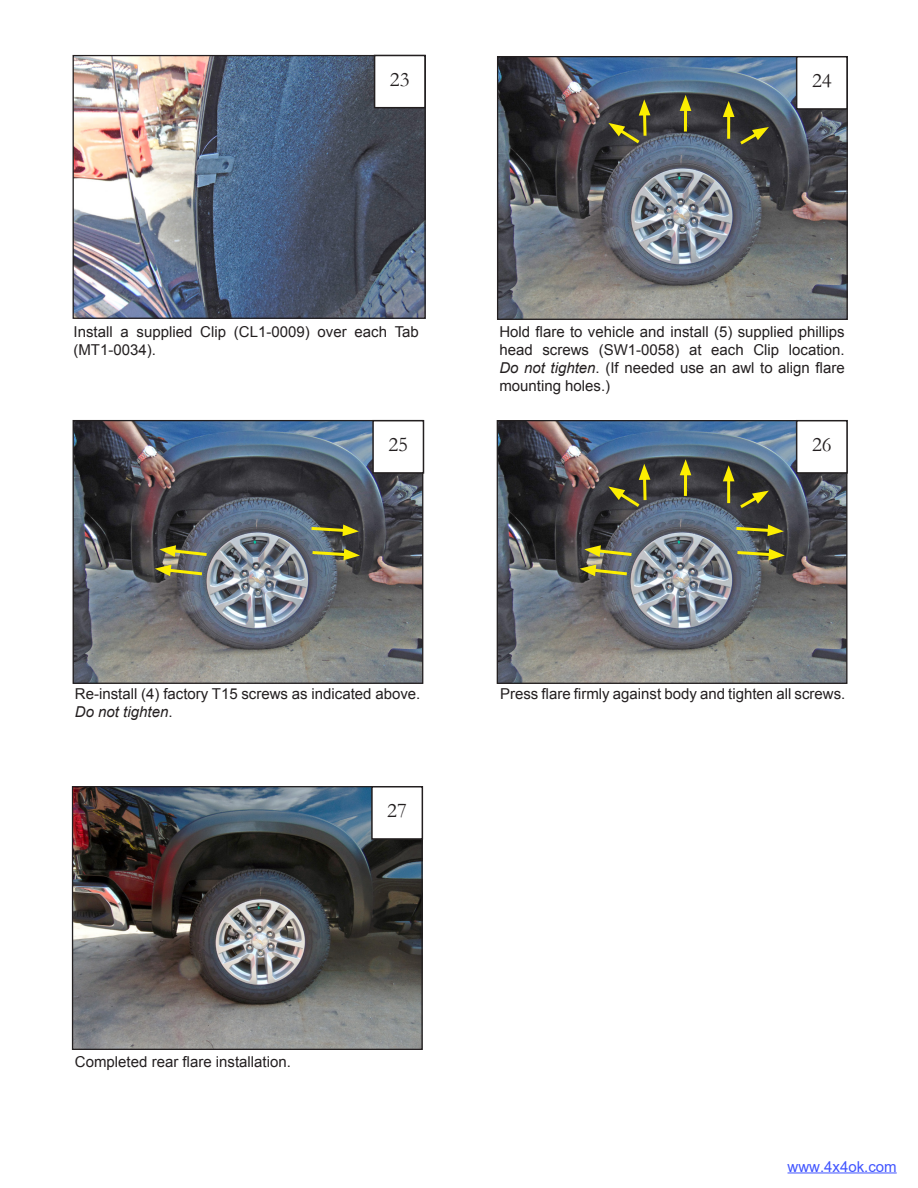
<style>
.page{position:relative;width:918px;height:1188px;background:#fff}
.page>*{position:absolute;margin:0;border:0;box-sizing:border-box;transform-origin:0 0}
.t1{font:21px "Garamond";color:#231f20}
.t2{font:15px/18px "Arial";color:#231f20}
.t3{font:15px "Arial";color:#4054ff}
.s1{font-style:italic}
</style>
<div class="page">
<img style="left:75px;top:57px;width:349px;height:260px">
<div style="left:73px;top:55px;width:353px;height:264px;border:1px solid #231f20"></div>
<img style="left:499px;top:422px;width:347px;height:260px">
<div style="left:497px;top:420px;width:351px;height:264px;border:1px solid #231f20"></div>
<img style="left:74px;top:788px;width:347px;height:260px">
<div style="left:72px;top:786px;width:351px;height:264px;border:1px solid #231f20"></div>
<img style="left:499px;top:58px;width:347px;height:260px">
<div style="left:497px;top:56px;width:351px;height:264px;border:1px solid #231f20"></div>
<img style="left:75px;top:422px;width:346px;height:260px">
<div style="left:73px;top:420px;width:350px;height:264px;border:1px solid #231f20"></div>
<svg style="left:608px;top:99px;width:42px;height:47px;background:#565433"></svg>
<svg style="left:608px;top:464px;width:42px;height:46px;background:#575433"></svg>
<hr style="left:684px;top:105px;width:3px;height:27px;background:#fcee01">
<svg style="left:680px;top:95px;width:11px;height:16px"></svg>
<hr style="left:684px;top:470px;width:3px;height:26px;background:#fcee01">
<svg style="left:680px;top:459px;width:11px;height:16px"></svg>
<hr style="left:727px;top:111px;width:3px;height:28px;background:#fcee01">
<svg style="left:723px;top:101px;width:12px;height:16px"></svg>
<hr style="left:727px;top:476px;width:3px;height:27px;background:#fcee01">
<svg style="left:723px;top:465px;width:12px;height:16px"></svg>
<svg style="left:308px;top:525px;width:51px;height:11px"></svg>
<svg style="left:733px;top:525px;width:51px;height:11px"></svg>
<svg style="left:309px;top:549px;width:51px;height:11px"></svg>
<svg style="left:734px;top:549px;width:51px;height:11px"></svg>
<svg style="left:159px;top:545px;width:51px;height:13px"></svg>
<svg style="left:584px;top:545px;width:51px;height:13px"></svg>
<svg style="left:155px;top:565px;width:50px;height:12px"></svg>
<svg style="left:580px;top:565px;width:50px;height:12px"></svg>
<svg style="left:737px;top:127px;width:32px;height:20px"></svg>
<svg style="left:737px;top:491px;width:32px;height:20px"></svg>
<div style="left:372px;top:787px;width:50px;height:52px;background:#fff"></div>
<div style="left:371px;top:786px;width:52px;height:54px;border:2px solid #231f20"></div>
<div style="left:375px;top:55px;width:50px;height:53px;background:#fff"></div>
<div style="left:374px;top:55px;width:52px;height:53px;border:2px solid #231f20"></div>
<div style="left:373px;top:421px;width:50px;height:52px;background:#fff"></div>
<div style="left:372px;top:420px;width:52px;height:54px;border:2px solid #231f20"></div>
<div style="left:797px;top:57px;width:50px;height:52px;background:#fff"></div>
<div style="left:796px;top:56px;width:52px;height:54px;border:2px solid #231f20"></div>
<div style="left:797px;top:421px;width:50px;height:52px;background:#fff"></div>
<div style="left:796px;top:420px;width:52px;height:54px;border:2px solid #231f20"></div>
<hr style="left:788px;top:1173px;width:109px;height:1px;background:#4054ff">
<p class="t1" style="left:390px;top:67px;width:21px">23</p>
<p class="t1" style="left:812px;top:68px;width:21px">24</p>
<p class="t2" style="left:74px;top:323px;width:347px">Install a supplied Clip (CL1-0009) over each Tab (MT1-0034).</p>
<p class="t2" style="left:499px;top:323px;width:347px;text-align:justify">Hold flare to vehicle and install (5) supplied phillips head screws (SW1-0058) at each Clip location.<br><span class="s1">Do not tighten</span>. (If needed use an awl to align flare mounting holes.)</p>
<p class="t1" style="left:388px;top:432px;width:21px">25</p>
<p class="t1" style="left:812px;top:432px;width:21px">26</p>
<p class="t2" style="left:75px;top:685px;width:347px">Re-install (4) factory T15 screws as indicated above.<br><span class="s1">Do not tighten</span>.</p>
<p class="t2" style="left:500px;top:685px;width:347px">Press flare firmly against body and tighten all screws.</p>
<p class="t2" style="left:75px;top:1053px;width:217px">Completed rear flare installation.</p>
<p class="t1" style="left:387px;top:798px;width:21px">27</p>
<p class="t3" style="left:788px;top:1156px;width:111px">www.4x4ok.com</p>
</div>
